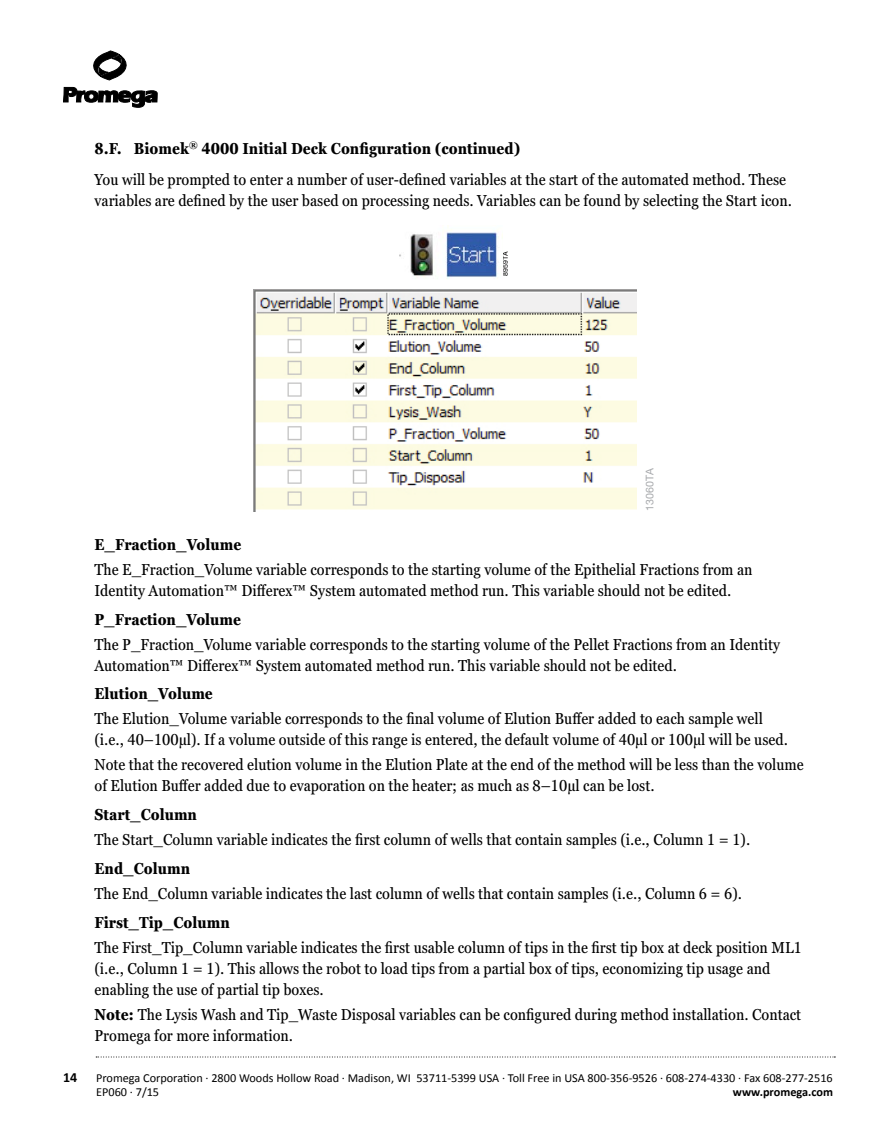
<style>
.page{position:relative;width:882px;height:1134px;background:#fff}
.page>*{position:absolute;margin:0;border:0;box-sizing:border-box;transform-origin:0 0}
.t1{font:condensed 15.75px/21px "Georgia Pro";color:#000}
.t2{font:700 condensed 15.75px "Georgia Pro";color:#000}
.t3{font:700 14px "Calibri";color:#000}
.t4{font:12.25px/14.7px "Calibri";color:#000}
.t5{font:700 12.25px "Calibri";color:#000}
.t6{font:10.67px "Helvetica Neue";letter-spacing:.02em;color:#a7a9ac}
.t7{font:7px "Helvetica";letter-spacing:.02em;color:#000}
.s1{font-weight:700}
</style>
<div class="page">
<svg style="left:93px;top:51px;width:34px;height:29px"></svg>
<svg style="left:63px;top:87px;width:94px;height:20px"></svg>
<svg style="left:96px;top:1057px;width:739px;height:1px"></svg>
<img style="left:399px;top:230px;width:100px;height:49px">
<img style="left:254px;top:289px;width:382px;height:222px">
<p class="t1" style="left:94px;top:133px;width:693px;line-height:31.5px"><span class="s1">8.F. Biomek</span><sup>®</sup> <span class="s1">4000 Initial Deck Configuration (continued)<br></span>You will be prompted to enter a number of user-defined variables at the start of the automated method. These</p>
<p class="t1" style="left:95px;top:191px;width:699px">variables are defined by the user based on processing needs. Variables can be found by selecting the Start icon.</p>
<p class="t7" style="left:501px;top:276px;width:26px;rotate:-90deg">8959TA</p>
<p class="t6" style="left:643px;top:511px;width:44px;rotate:-90deg">13060TA</p>
<p class="t2" style="left:94px;top:535px;width:148px">E_Fraction_Volume</p>
<p class="t1" style="left:94px;top:560px;width:659px">The E_Fraction_Volume variable corresponds to the starting volume of the Epithelial Fractions from an<br>Identity Automation™ Differex™ System automated method run. This variable should not be edited.</p>
<p class="t2" style="left:94px;top:610px;width:148px">P_Fraction_Volume</p>
<p class="t1" style="left:94px;top:634px;width:687px">The P_Fraction_Volume variable corresponds to the starting volume of the Pellet Fractions from an Identity<br>Automation™ Differex™ System automated method run. This variable should not be edited.</p>
<p class="t2" style="left:94px;top:685px;width:120px">Elution_Volume</p>
<p class="t1" style="left:94px;top:709px;width:695px">The Elution_Volume variable corresponds to the final volume of Elution Buffer added to each sample well (i.e., 40–100μl). If a volume outside of this range is entered, the default volume of 40μl or 100μl will be used.</p>
<p class="t1" style="left:94px;top:755px;width:711px">Note that the recovered elution volume in the Elution Plate at the end of the method will be less than the volume of Elution Buffer added due to evaporation on the heater; as much as 8–10μl can be lost.</p>
<p class="t2" style="left:94px;top:805px;width:104px">Start_Column</p>
<p class="t1" style="left:94px;top:830px;width:657px">The Start_Column variable indicates the first column of wells that contain samples (i.e., Column 1 = 1).</p>
<p class="t2" style="left:94px;top:859px;width:97px">End_Column</p>
<p class="t1" style="left:94px;top:884px;width:649px">The End_Column variable indicates the last column of wells that contain samples (i.e., Column 6 = 6).</p>
<p class="t2" style="left:94px;top:913px;width:137px">First_Tip_Column</p>
<p class="t1" style="left:94px;top:937px;width:709px">The First_Tip_Column variable indicates the first usable column of tips in the first tip box at deck position ML1 (i.e., Column 1 = 1). This allows the robot to load tips from a partial box of tips, economizing tip usage and enabling the use of partial tip boxes.</p>
<p class="t1" style="left:94px;top:1004px;width:708px"><span class="s1">Note:</span> The Lysis Wash and Tip_Waste Disposal variables can be configured during method installation. Contact<br>Promega for more information.</p>
<p class="t3" style="left:63px;top:1068px;width:16px">14</p>
<p class="t4" style="left:96px;top:1070px;width:738px">Promega Corporation · 2800 Woods Hollow Road · Madison, WI 53711-5399 USA · Toll Free in USA 800-356-9526 · 608-274-4330 · Fax 608-277-2516<br>EP060 · 7/15</p>
<p class="t5" style="left:733px;top:1084px;width:102px">www.promega.com</p>
</div>
